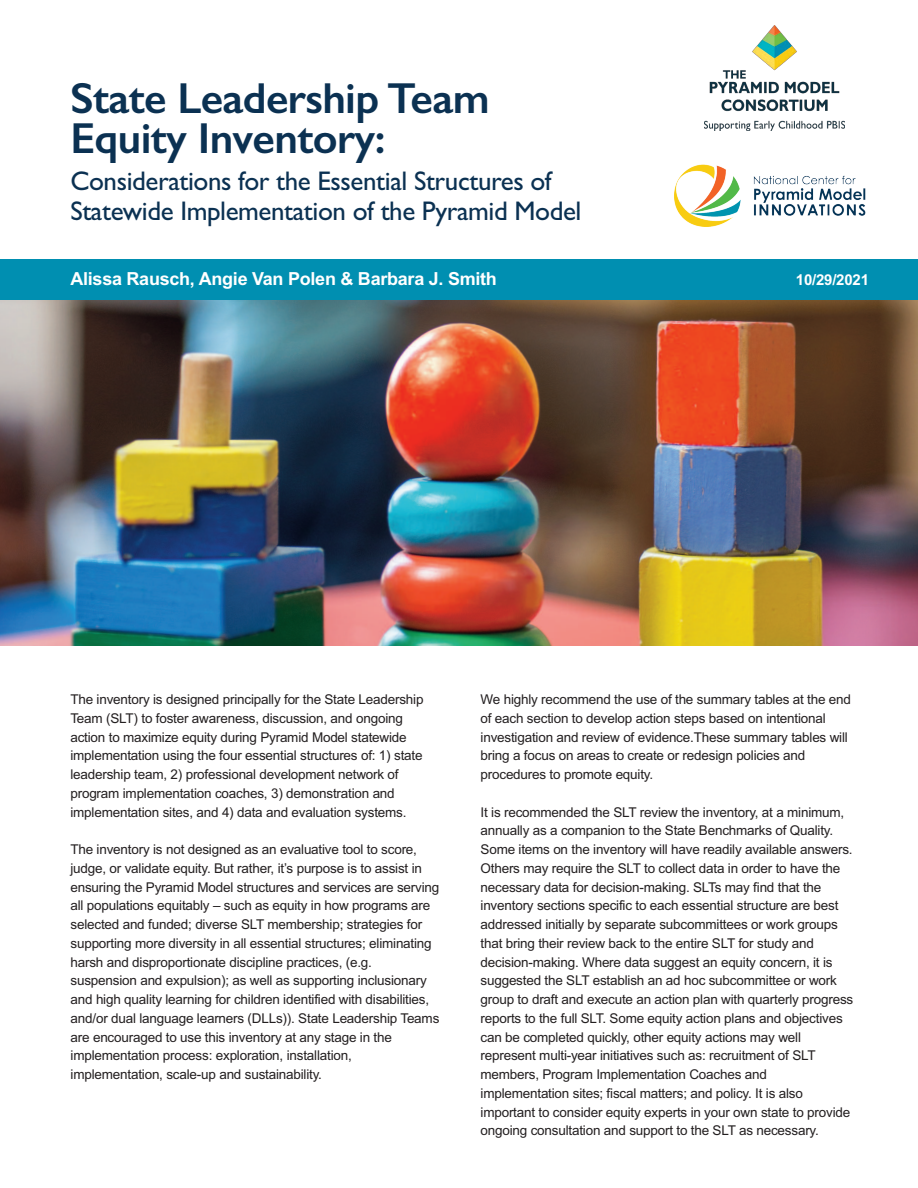
<style>
.page{position:relative;width:918px;height:1188px;background:#fff}
.page>*{position:absolute;margin:0;border:0;box-sizing:border-box;transform-origin:0 0}
.t1{font:600 43.5px/40.8px "Gill Sans";letter-spacing:-.015em;color:#0b3152}
.t2{font:27px/30.3px "Gill Sans";letter-spacing:-.015em;color:#0b3152}
.t3{font:700 18px "Arial";letter-spacing:-.015em;color:#fff}
.t4{font:700 15px "Arial";letter-spacing:-.015em;color:#fff}
.t5{font:13.5px/18.8px "Arial";letter-spacing:-.015em;color:#231f20}
</style>
<div class="page">
<img style="left:0;top:299px;width:918px;height:347px">
<div style="left:0;top:259px;width:918px;height:40px;background:#008fb1"></div>
<img style="left:675px;top:164px;width:190px;height:63px">
<img style="left:705px;top:26px;width:140px;height:104px">
<h1 class="t1" style="left:70px;top:77px;width:421px">State Leadership Team<br>Equity Inventory:</h1>
<h2 class="t2" style="left:70px;top:166px;width:513px">Considerations for the Essential Structures of<br>Statewide Implementation of the Pyramid Model</h2>
<h3 class="t3" style="left:70px;top:268px;width:428px">Alissa Rausch, Angie Van Polen &amp; Barbara J. Smith</h3>
<p class="t4" style="left:796px;top:271px;width:75px">10/29/2021</p>
<p class="t5" style="left:70px;top:690px;width:355px">The inventory is designed principally for the State Leadership Team (SLT) to foster awareness, discussion, and ongoing action to maximize equity during Pyramid Model statewide implementation using the four essential structures of: 1) state leadership team, 2) professional development network of program implementation coaches, 3) demonstration and implementation sites, and 4) data and evaluation systems.</p>
<p class="t5" style="left:70px;top:840px;width:370px">The inventory is not designed as an evaluative tool to score, judge, or validate equity. But rather, it’s purpose is to assist in ensuring the Pyramid Model structures and services are serving all populations equitably – such as equity in how programs are selected and funded; diverse SLT membership; strategies for supporting more diversity in all essential structures; eliminating harsh and disproportionate discipline practices, (e.g. suspension and expulsion); as well as supporting inclusionary and high quality learning for children identified with disabilities, and/or dual language learners (DLLs)). State Leadership Teams are encouraged to use this inventory at any stage in the implementation process: exploration, installation, implementation, scale-up and sustainability.</p>
<p class="t5" style="left:481px;top:690px;width:372px">We highly recommend the use of the summary tables at the end of each section to develop action steps based on intentional investigation and review of evidence.These summary tables will bring a focus on areas to create or redesign policies and procedures to promote equity.</p>
<p class="t5" style="left:481px;top:803px;width:374px">It is recommended the SLT review the inventory, at a minimum, annually as a companion to the State Benchmarks of Quality.<br>Some items on the inventory will have readily available answers.<br>Others may require the SLT to collect data in order to have the necessary data for decision-making. SLTs may find that the inventory sections specific to each essential structure are best addressed initially by separate subcommittees or work groups that bring their review back to the entire SLT for study and decision-making. Where data suggest an equity concern, it is suggested the SLT establish an ad hoc subcommittee or work group to draft and execute an action plan with quarterly progress reports to the full SLT. Some equity action plans and objectives can be completed quickly, other equity actions may well represent multi-year initiatives such as: recruitment of SLT members, Program Implementation Coaches and implementation sites; fiscal matters; and policy. It is also important to consider equity experts in your own state to provide ongoing consultation and support to the SLT as necessary.</p>
</div>
